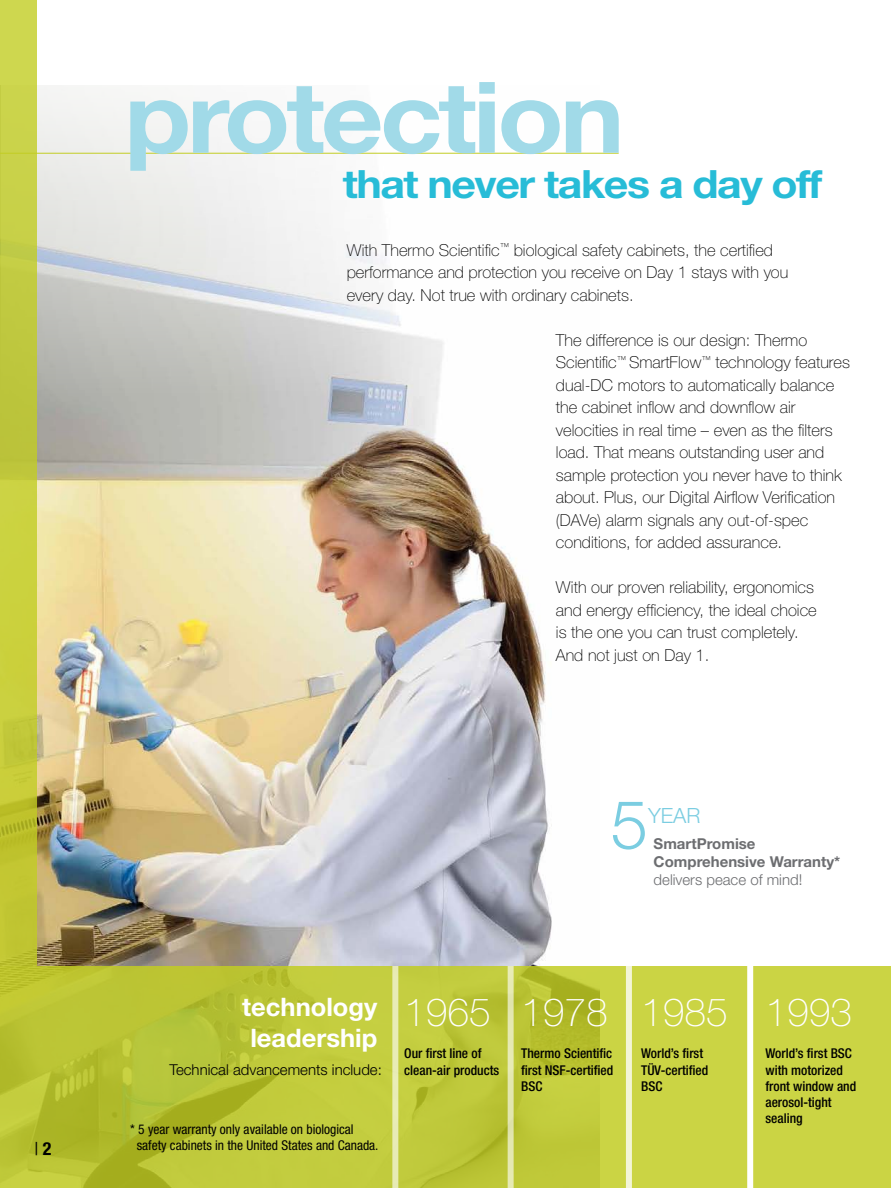
<style>
.page{position:relative;width:891px;height:1188px;background:#fff}
.page>*{position:absolute;margin:0;border:0;box-sizing:border-box;transform-origin:0 0}
.t1{font:700 99px "Helvetica Neue LT Std";letter-spacing:-.035em;color:#a1dae8;scale:1.1 1}
.t2{font:300 67.5px "Helvetica Neue LT Std";color:#7bcde1}
.t3{font:700 39px "Helvetica Neue LT Std";letter-spacing:-.035em;color:#27bcd7;scale:1.1 1}
.t4{font:100 39px "Helvetica Neue LT Std";color:#fff}
.t5{font:700 25.5px/30.6px "Helvetica Neue LT Std";color:#fff;text-align:center}
.t6{font:300 21px "Helvetica Neue LT Std";color:#7bcde1}
.t7{font:condensed 18px "Helvetica Neue LT Std";color:#000}
.t8{font:100 16.5px/22.5px "Helvetica Neue LT Std";color:#000}
.t9{font:700 15px/18px "Helvetica Neue LT Std";color:#6d6e71}
.t10{font:300 15px "Helvetica Neue LT Std";color:#000}
.t11{font:300 15px "Helvetica Neue LT Std";color:#6d6e71}
.t12{font:500 condensed 13.5px/16.2px "Helvetica Neue LT Std";color:#000}
.t13{font:condensed 13.5px/16.2px "Helvetica Neue LT Std";color:#000}
.s1{font-weight:700}
</style>
<div class="page">
<img style="left:37px;top:395px;width:515px;height:571px">
<svg style="left:37px;top:85px;width:582px;height:310px;fill:#f6f6f6"></svg>
<svg style="left:0;top:966px;width:891px;height:222px;background:#c0ca3b"></svg>
<div style="left:0;top:0;width:37px;height:966px;background:linear-gradient(to bottom,#cad44e,#c1c52f)"></div>
<div style="left:392px;top:966px;width:6px;height:222px;background:#e8ecb6"></div>
<div style="left:508px;top:966px;width:6px;height:222px;background:#e5e8b1"></div>
<div style="left:626px;top:966px;width:6px;height:222px;background:#f3f5d7"></div>
<div style="left:747px;top:966px;width:6px;height:222px;background:#fff"></div>
<hr style="left:0;top:153px;width:619px;height:1px;background:#c2cd23">
<p class="t7" style="left:35px;top:1139px;width:18px">| <span class="s1">2</span></p>
<h1 class="t1" style="left:124px;top:56px;width:456px">protection</h1>
<h3 class="t3" style="left:343px;top:160px;width:438px">that never takes a day off</h3>
<p class="t8" style="left:347px;top:239px;width:443px">With Thermo Scientific<sup>™</sup> biological safety cabinets, the certified performance and protection you receive on Day 1 stays with you every day. Not true with ordinary cabinets.</p>
<p class="t8" style="left:556px;top:329px;width:296px">The difference is our design: Thermo Scientific<sup>™</sup> SmartFlow<sup>™</sup> technology features dual-DC motors to automatically balance the cabinet inflow and downflow air velocities in real time – even as the filters load. That means outstanding user and sample protection you never have to think about. Plus, our Digital Airflow Verification (DAVe) alarm signals any out-of-spec conditions, for added assurance.</p>
<p class="t8" style="left:556px;top:576px;width:262px">With our proven reliability, ergonomics and energy efficiency, the ideal choice is the one you can trust completely.<br>And not just on Day 1.</p>
<h2 class="t2" style="left:610px;top:783px;width:39px">5</h2>
<p class="t6" style="left:648px;top:803px;width:54px">YEAR</p>
<p class="t9" style="left:654px;top:834px;width:188px">SmartPromise<br>Comprehensive Warranty*</p>
<p class="t11" style="left:654px;top:871px;width:150px">delivers peace of mind!</p>
<h3 class="t5" style="left:242px;top:991px;width:137px">technology leadership</h3>
<p class="t10" style="left:169px;top:1060px;width:214px">Technical advancements include:</p>
<p class="t13" style="left:137px;top:1121px;width:243px;text-indent:-6px">* 5 year warranty only available on biological safety cabinets in the United States and Canada.</p>
<h3 class="t4" style="left:404px;top:990px;width:88px">1965</h3>
<p class="t12" style="left:404px;top:1045px;width:96px">Our first line of clean-air products</p>
<h3 class="t4" style="left:521px;top:990px;width:88px">1978</h3>
<p class="t12" style="left:521px;top:1045px;width:94px;text-align:justify">Thermo Scientific first NSF-certified BSC</p>
<h3 class="t4" style="left:641px;top:990px;width:88px">1985</h3>
<p class="t12" style="left:641px;top:1045px;width:69px">World’s first<br>TÜV-certified<br>BSC</p>
<h3 class="t4" style="left:765px;top:990px;width:88px">1993</h3>
<p class="t12" style="left:765px;top:1045px;width:92px">World’s first BSC with motorized front window and aerosol-tight sealing</p>
</div>
